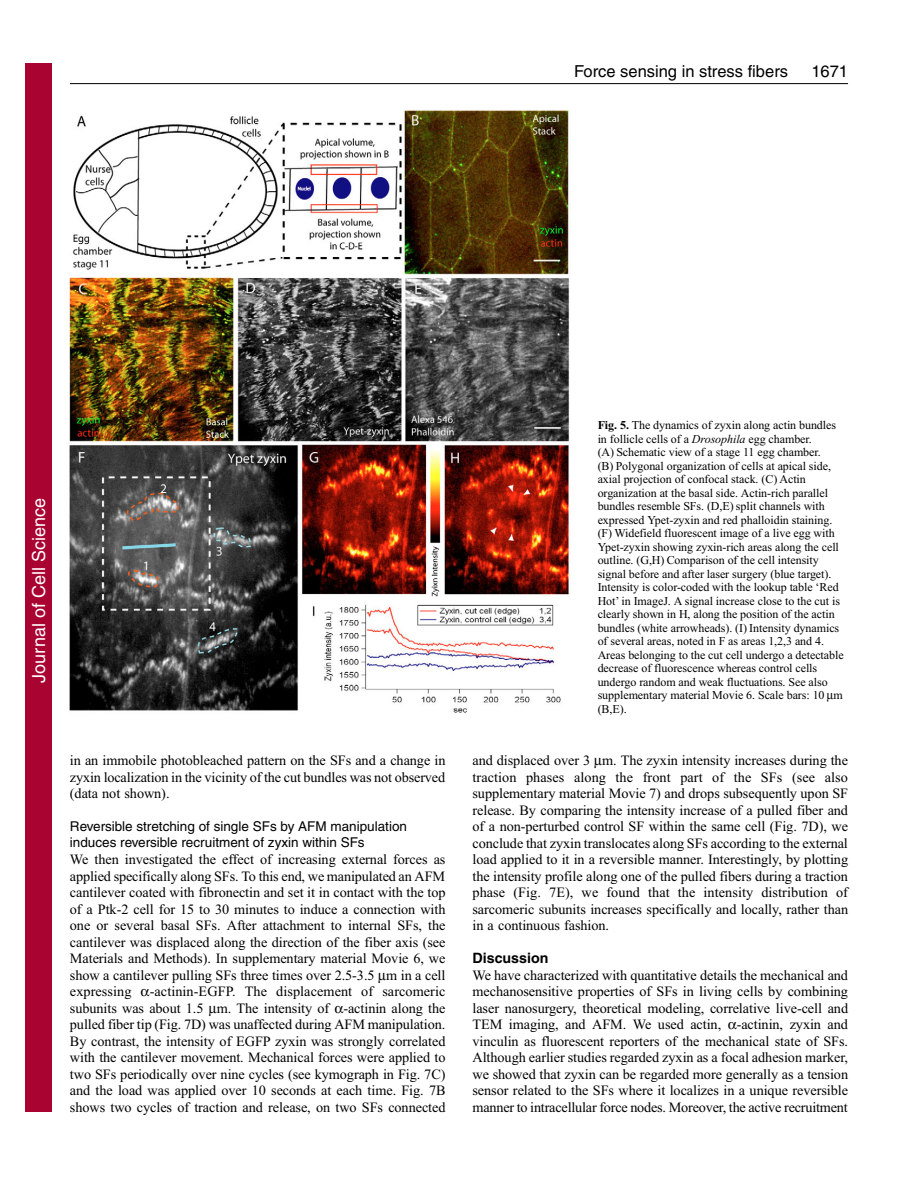
<style>
.page{position:relative;width:918px;height:1188px;background:#fff}
.page>*{position:absolute;margin:0;border:0;box-sizing:border-box;transform-origin:0 0}
.t1{font:18px "Helvetica";color:#fff}
.t2{font:16.5px "Helvetica";color:#000}
.t3{font:14.25px/16.5px "Times New Roman";letter-spacing:-.005em;color:#000;text-align:justify}
.t4{font:700 14.25px "Helvetica";color:#000}
.t5{font:13.5px/16.5px "Helvetica";color:#000}
.t6{font:12px/13.5px "Times New Roman";letter-spacing:-.005em;color:#000}
.s1{font-weight:700}
.s2{font-style:italic}
</style>
<div class="page">
<hr style="left:70px;top:83px;width:778px;height:1px;background:#000">
<img style="left:69px;top:110px;width:501px;height:603px">
<div style="left:26px;top:64px;width:26px;height:1048px;background:#a90332"></div>
<p class="t2" style="left:574px;top:65px;width:216px">Force sensing in stress fibers</p>
<p class="t2" style="left:811px;top:65px;width:38px">1671</p>
<p class="t1" style="left:28px;top:683px;width:186px;rotate:-90deg">Journal of Cell Science</p>
<p class="t3" style="left:70px;top:753px;width:377px">in an immobile photobleached pattern on the SFs and a change in zyxin localization in the vicinity of the cut bundles was not observed (data not shown).</p>
<p class="t5" style="left:70px;top:819px;width:339px">Reversible stretching of single SFs by AFM manipulation induces reversible recruitment of zyxin within SFs</p>
<p class="t3" style="left:70px;top:852px;width:377px">We then investigated the effect of increasing external forces as applied specifically along SFs. To this end, we manipulated an AFM cantilever coated with fibronectin and set it in contact with the top of a Ptk-2 cell for 15 to 30 minutes to induce a connection with one or several basal SFs. After attachment to internal SFs, the cantilever was displaced along the direction of the fiber axis (see Materials and Methods). In supplementary material Movie 6, we show a cantilever pulling SFs three times over 2.5-3.5 m in a cell expressing</p>
<p class="t3" style="left:70px;top:984px;width:377px;text-indent:80px">-actinin-EGFP. The displacement of sarcomeric subunits was about 1.5 m. The intensity of -actinin along the pulled fiber tip (Fig. 7D) was unaffected during AFM manipulation.<br>By contrast, the intensity of EGFP zyxin was strongly correlated with the cantilever movement. Mechanical forces were applied to two SFs periodically over nine cycles (see kymograph in Fig. 7C) and the load was applied over 10 seconds at each time. Fig. 7B shows two cycles of traction and release, on two SFs connected</p>
<p class="t6" style="left:598px;top:420px;width:248px"><span class="s1">Fig. 5.</span> The dynamics of zyxin along actin bundles in follicle cells of a <span class="s2">Drosophila</span> egg chamber.<br>(A) Schematic view of a stage 11 egg chamber.<br>(B) Polygonal organization of cells at apical side, axial projection of confocal stack. (C) Actin organization at the basal side. Actin-rich parallel bundles resemble SFs. (D,E) split channels with expressed Ypet-zyxin and red phalloidin staining. (F) Widefield fluorescent image of a live egg with Ypet-zyxin showing zyxin-rich areas along the cell outline. (G,H) Comparison of the cell intensity signal before and after laser surgery (blue target).<br>Intensity is color-coded with the lookup table ‘Red Hot’ in ImageJ. A signal increase close to the cut is clearly shown in H, along the position of the actin bundles (white arrowheads). (I) Intensity dynamics of several areas, noted in F as areas 1,2,3 and 4.<br>Areas belonging to the cut cell undergo a detectable decrease of fluorescence whereas control cells undergo random and weak fluctuations. See also supplementary material Movie 6. Scale bars: 10 m (B,E).</p>
<p class="t3" style="left:472px;top:753px;width:377px">and displaced over 3 m. The zyxin intensity increases during the traction phases along the front part of the SFs (see also supplementary material Movie 7) and drops subsequently upon SF release. By comparing the intensity increase of a pulled fiber and of a non-perturbed control SF within the same cell (Fig. 7D), we conclude that zyxin translocates along SFs according to the external load applied to it in a reversible manner. Interestingly, by plotting the intensity profile along one of the pulled fibers during a traction phase (Fig. 7E), we found that the intensity distribution of sarcomeric subunits increases specifically and locally, rather than in a continuous fashion.</p>
<p class="t4" style="left:473px;top:953px;width:78px">Discussion</p>
<p class="t3" style="left:473px;top:968px;width:377px">We have characterized with quantitative details the mechanical and mechanosensitive properties of SFs in living cells by combining laser nanosurgery, theoretical modeling, correlative live-cell and TEM imaging, and AFM. We used actin, -actinin, zyxin and vinculin as fluorescent reporters of the mechanical state of SFs.<br>Although earlier studies regarded zyxin as a focal adhesion marker, we showed that zyxin can be regarded more generally as a tension sensor related to the SFs where it localizes in a unique reversible manner to intracellular force nodes. Moreover, the active recruitment</p>
</div>
